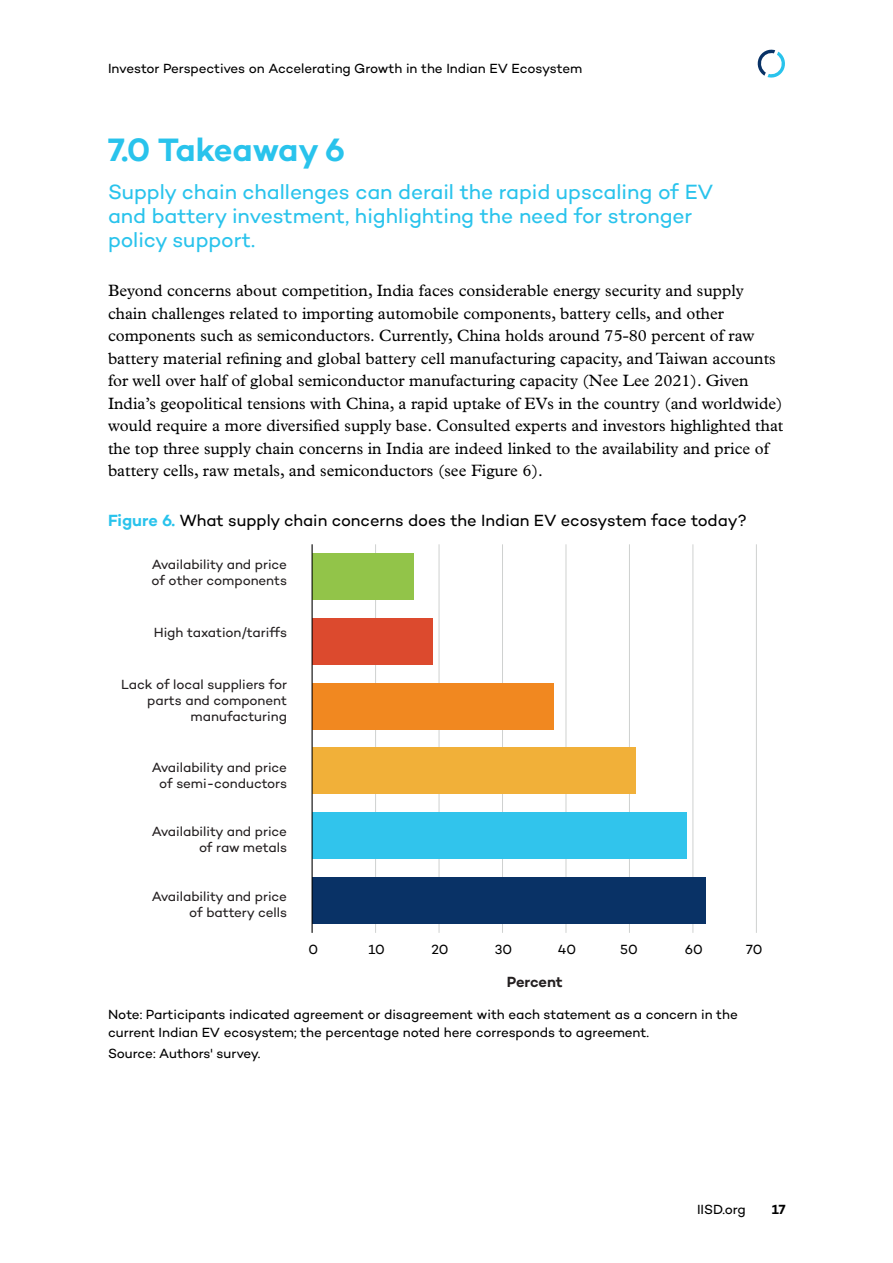
<style>
.page{position:relative;width:893px;height:1263px;background:#fff}
.page>*{position:absolute;margin:0;border:0;box-sizing:border-box;transform-origin:0 0}
.t1{font:600 33px "Campton";letter-spacing:-.01em;color:#29c3ec}
.t2{font:21px/24px "Campton";letter-spacing:-.005em;color:#29c3ec}
.t3{font:16.5px/22.5px "Plantin MT Pro";color:#000}
.Figure_title{font:16.5px "Campton";letter-spacing:-.005em;color:#000}
.t4{font:600 15px "Campton";letter-spacing:-.01em;color:#231f20}
.Source{font:13.5px/18px "Campton";letter-spacing:-.01em;color:#000}
.t5{font:13.5px/16.2px "Campton";letter-spacing:-.005em;color:#231f20;text-align:right}
.t6{font:600 13.5px "Campton";color:#000}
.s1{font-weight:600;color:#29c3ec}
</style>
<div class="page">
<svg style="left:757px;top:49px;width:28px;height:29px"></svg>
<hr style="left:375px;top:544px;width:1px;height:389px;background:#cfd1d0">
<hr style="left:439px;top:544px;width:1px;height:389px;background:#cfd1d0">
<hr style="left:502px;top:544px;width:1px;height:389px;background:#cfd1d0">
<hr style="left:566px;top:544px;width:1px;height:389px;background:#cfd1d0">
<hr style="left:629px;top:544px;width:1px;height:389px;background:#cfd1d0">
<hr style="left:692px;top:544px;width:1px;height:389px;background:#cfd1d0">
<hr style="left:756px;top:544px;width:1px;height:389px;background:#cfd1d0">
<div style="left:312px;top:553px;width:102px;height:47px;background:#92c449"></div>
<div style="left:312px;top:618px;width:121px;height:47px;background:#dc4a2e"></div>
<div style="left:312px;top:683px;width:241px;height:46px;background:#f18820"></div>
<div style="left:312px;top:748px;width:324px;height:46px;background:#f1b039"></div>
<div style="left:312px;top:812px;width:375px;height:47px;background:#31c4ec"></div>
<div style="left:312px;top:877px;width:394px;height:47px;background:#093266"></div>
<hr style="left:312px;top:544px;width:1px;height:389px;background:#000">
<p class="Source" style="left:108px;top:59px;width:476px">Investor Perspectives on Accelerating Growth in the Indian EV Ecosystem</p>
<h1 class="t1" style="left:108px;top:129px;width:239px">7.0 Takeaway 6</h1>
<h3 class="t2" style="left:108px;top:179px;width:607px">Supply chain challenges can derail the rapid upscaling of EV and battery investment, highlighting the need for stronger policy support.</h3>
<p class="t3" style="left:108px;top:280px;width:677px">Beyond concerns about competition, India faces considerable energy security and supply chain challenges related to importing automobile components, battery cells, and other components such as semiconductors. Currently, China holds around 75-80 percent of raw battery material refining and global battery cell manufacturing capacity, and Taiwan accounts for well over half of global semiconductor manufacturing capacity (Nee Lee 2021). Given India’s geopolitical tensions with China, a rapid uptake of EVs in the country (and worldwide) would require a more diversified supply base. Consulted experts and investors highlighted that the top three supply chain concerns in India are indeed linked to the availability and price of battery cells, raw metals, and semiconductors (see Figure 6).</p>
<p class="Figure_title" style="left:108px;top:510px;width:640px"><span class="s1">Figure 6.</span> What supply chain concerns does the Indian EV ecosystem face today?</p>
<p class="t5" style="left:151px;top:556px;width:137px;text-align:left">Availability and price of other components</p>
<p class="t5" style="left:154px;top:624px;width:135px">High taxation/tariffs</p>
<p class="t5" style="left:121px;top:676px;width:168px">Lack of local suppliers for parts and component manufacturing</p>
<p class="t5" style="left:152px;top:759px;width:137px;text-align:center">Availability and price of semi-conductors</p>
<p class="t5" style="left:152px;top:823px;width:137px">Availability and price of raw metals</p>
<p class="t5" style="left:152px;top:887px;width:137px">Availability and price of battery cells</p>
<p class="Source" style="left:308px;top:940px;width:11px">0</p>
<p class="Source" style="left:368px;top:940px;width:18px">10</p>
<p class="Source" style="left:432px;top:940px;width:19px">20</p>
<p class="Source" style="left:495px;top:940px;width:19px">30</p>
<p class="Source" style="left:558px;top:940px;width:20px">40</p>
<p class="Source" style="left:620px;top:940px;width:19px">50</p>
<p class="Source" style="left:685px;top:940px;width:20px">60</p>
<p class="Source" style="left:746px;top:940px;width:18px">70</p>
<p class="t4" style="left:507px;top:972px;width:58px">Percent</p>
<p class="Source" style="left:108px;top:1005px;width:631px">Note: Participants indicated agreement or disagreement with each statement as a concern in the current Indian EV ecosystem; the percentage noted here corresponds to agreement.</p>
<p class="Source" style="left:108px;top:1044px;width:154px">Source: Authors' survey.</p>
<p class="Source" style="left:697px;top:1200px;width:50px">IISD.org</p>
<p class="t6" style="left:772px;top:1201px;width:15px">17</p>
</div>
